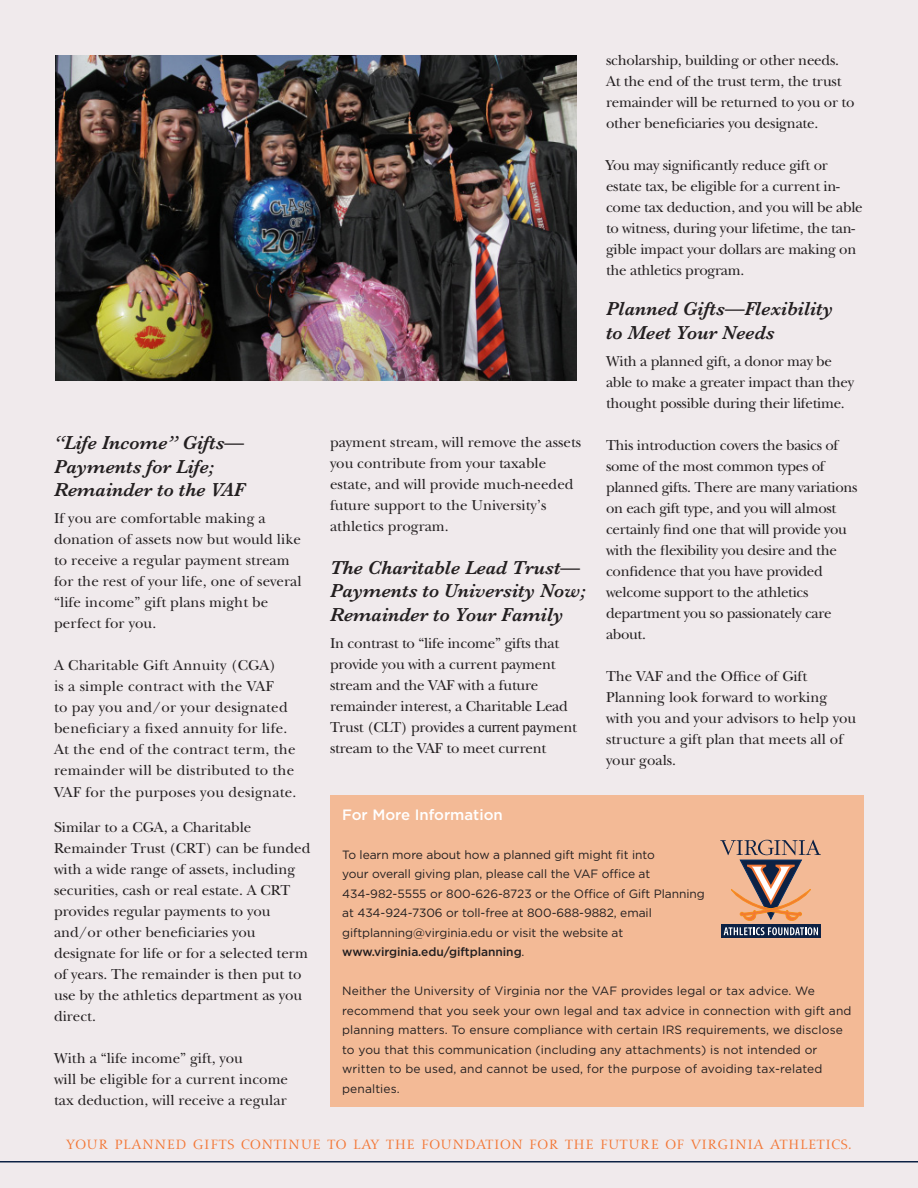
<style>
.page{position:relative;width:918px;height:1188px;background:#f0eaec}
.page>*{position:absolute;margin:0;border:0;box-sizing:border-box;transform-origin:0 0}
.Text_subhead{font:italic 600 19.5px/23.4px "Baskerville";color:#231f20}
.Gift_Planning_subhea{font:18.9px "Nofret Light SC";letter-spacing:.005em;color:#f37736}
.text{font:15px/21px "New Baskerville";color:#231f20}
.text-2{font:15px/21px "New Baskerville";letter-spacing:-.02em;color:#231f20}
.text-3{font:500 15px "Gotham";color:#fff}
.text-4{font:12px/19.5px "Gotham";letter-spacing:.01em;color:#231f20}
.text-5{font:500 12px "Gotham";letter-spacing:-.005em;color:#231f20}
.s1{font-family:"Times New Roman"}
.s2{font-weight:400}
</style>
<div class="page">
<hr style="left:0;top:1161px;width:918px;height:1px;background:#0c2144">
<div style="left:330px;top:795px;width:534px;height:312px;background:#f3ba96"></div>
<svg style="left:720px;top:840px;width:101px;height:81px"></svg>
<div style="left:721px;top:924px;width:100px;height:14px;background:#0c2144"></div>
<svg style="left:724px;top:927px;width:94px;height:8px"></svg>
<img style="left:56px;top:55px;width:520px;height:326px">
<p class="Text_subhead" style="left:54px;top:431px;width:192px">“Life Income” Gifts—<br>Payments for Life;<br>Remainder to the VAF</p>
<p class="text" style="left:54px;top:508px;width:249px">If you are comfortable making a donation of assets now but would like to receive a regular payment stream for the rest of your life, one of several “life income” gift plans might be perfect for you.</p>
<p class="text" style="left:54px;top:655px;width:244px">A Charitable Gift Annuity (CGA)<br><span class="s1">i</span>s a simple contract with the VAF<br>to pay you and/or your designated beneficiary a fixed annuity for life.<br>At the end of the contract term, the remainder will be distributed to the VAF for the purposes you designate.</p>
<p class="text" style="left:54px;top:817px;width:258px">Similar to a CGA, a Charitable<br>Remainder Trust (CRT) can be funded</p>
<p class="text" style="left:54px;top:859px;width:256px">with a wide range of assets, including securities, cash or real estate. A CRT provides regular payments to you and/or other beneficiaries you designate for life or for a selected term of years. The remainder is then put to use by the athletics department as you direct.</p>
<p class="text" style="left:54px;top:1048px;width:236px">With a “life income” gift, you<br>will be eligible for a current income tax deduction, will receive a regular</p>
<p class="text" style="left:330px;top:432px;width:253px">payment stream, will remove the assets you contribute from your taxable estate, and will provide much-needed future support to the University’s athletics program.</p>
<p class="Text_subhead" style="left:330px;top:556px;width:257px">The Charitable Lead Trust—<br>Payments to University Now;<br>Remainder to Your Family</p>
<p class="text" style="left:330px;top:633px;width:248px">In contrast to “life income” gifts that provide you with a current payment stream and the VAF with a future remainder interest, a Charitable Lead Trust (CLT) provides <span class="s1">a current pay</span>ment stream to the VAF to meet current</p>
<p class="text" style="left:606px;top:50px;width:250px">scholarship, building or other needs.<br>At the end of the trust term, the trust remainder will be returned to you or to other beneficiaries you designate.</p>
<p class="text" style="left:606px;top:155px;width:223px">You may significantly reduce gift or</p>
<p class="text-2" style="left:606px;top:176px;width:258px">estate tax, be eligible for a current in&shy;come tax deduction, and you will be able to witness, during your lifetime, the tan&shy;gible impact your dollars are making on the athletics program.</p>
<p class="Text_subhead" style="left:606px;top:297px;width:229px">Planned Gifts—Flexibility to Meet Your Needs</p>
<p class="text-2" style="left:606px;top:351px;width:250px">With a planned gift, a donor may be able to make a greater impact than they thought possible during their lifetime.</p>
<p class="text-2" style="left:606px;top:435px;width:253px">This introduction covers the basics of some of the most common types of planned gifts. There are many variations on each gift type, and you will almost certainly find one that will provide you with the flexibility you desire and the confidence that you have provided welcome support to the athletics department you so passionately care about.</p>
<p class="text" style="left:606px;top:666px;width:252px">The VAF and the Office of Gift<br>Planning look forward to working with you and your advisors to help you structure a gift plan that meets all of your goals.</p>
<p class="text-3" style="left:342px;top:806px;width:162px">For More Information</p>
<p class="text-4" style="left:342px;top:845px;width:314px">To learn more about how a planned gift might fit into</p>
<p class="text-4" style="left:342px;top:864px;width:310px">your overall giving plan, please call the VAF office at</p>
<p class="text-4" style="left:342px;top:884px;width:364px">434-982-5555 or 800-626-8723 or the Office of Gift Planning</p>
<p class="text-4" style="left:342px;top:903px;width:311px">at 434-924-7306 or toll-free at 800-688-9882, email</p>
<p class="text-4" style="left:342px;top:923px;width:283px">giftplanning@virginia.edu or visit the website at</p>
<p class="text-5" style="left:342px;top:945px;width:184px">www.virginia.edu/giftplanning<span class="s2">.</span></p>
<p class="text-4" style="left:342px;top:981px;width:511px">Neither the University of Virginia nor the VAF provides legal or tax advice. We recommend that you seek your own legal and tax advice in connection with gift and planning matters. To ensure compliance with certain IRS requirements, we disclose to you that this communication (including any attachments) is not intended or written to be used, and cannot be used, for the purpose of avoiding tax-related penalties.</p>
<p class="Gift_Planning_subhea" style="left:66px;top:1131px;width:787px">your planned gifts continue to lay the foundation for the future of virginia athletics.</p>
</div>
